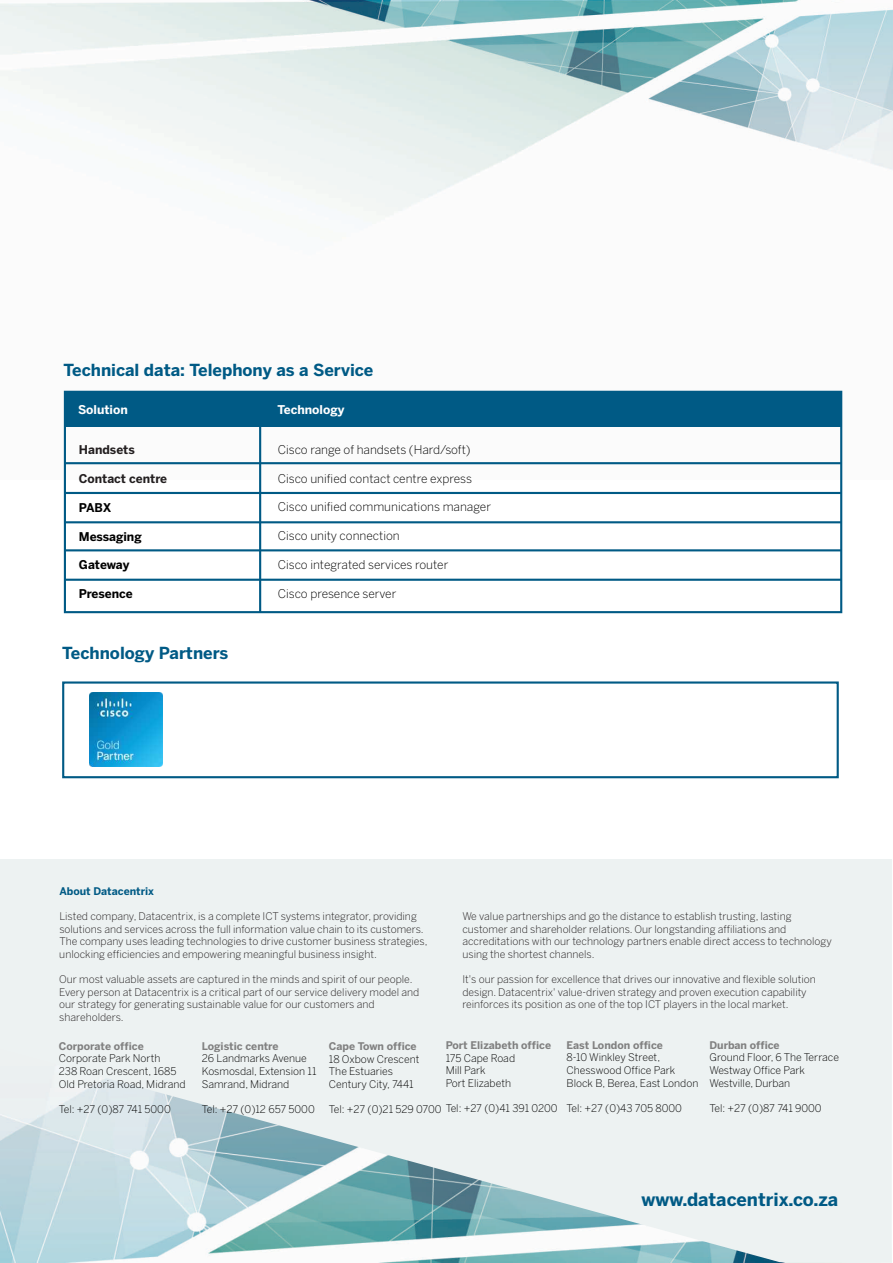
<style>
.page{position:relative;width:893px;height:1263px;background:#fff}
.page>*{position:absolute;margin:0;border:0;box-sizing:border-box;transform-origin:0 0}
.t1{font:700 18px "Benton Sans";color:#005a85}
.t2{font:700 16.5px "Benton Sans";color:#005a85}
.t3{font:300 12px "Benton Sans";color:#000}
.t4{font:700 12px "Benton Sans";color:#000}
.t5{font:700 12px "Benton Sans";color:#231f20}
.t6{font:700 12px "Benton Sans";color:#fff}
.t7{font:300 10.5px/12.6px "Benton Sans";color:#231f20}
.t8{font:300 10.5px/12.6px "Benton Sans";color:#000}
.t9{font:700 10.5px "Benton Sans";color:#808080}
.t10{font:700 10.5px "Benton Sans";color:#005a85}
</style>
<div class="page">
<img style="left:0;top:0;width:893px;height:479px">
<div style="left:64px;top:391px;width:778px;height:222px;border:2px solid #005a85"></div>
<div style="left:65px;top:392px;width:776px;height:35px;background:#005a85"></div>
<hr style="left:259px;top:392px;width:2px;height:220px;background:#005a85">
<svg style="left:0;top:859px;width:892px;height:403px;background:#e0eaec"></svg>
<hr style="left:65px;top:462px;width:776px;height:2px;background:#005a85">
<hr style="left:65px;top:492px;width:776px;height:2px;background:#005a85">
<hr style="left:65px;top:521px;width:776px;height:2px;background:#005a85">
<hr style="left:65px;top:549px;width:776px;height:2px;background:#005a85">
<hr style="left:65px;top:579px;width:776px;height:2px;background:#005a85">
<div style="left:62px;top:681px;width:777px;height:97px;border:2px solid #005a85"></div>
<img style="left:89px;top:692px;width:74px;height:74px">
<h2 class="t2" style="left:64px;top:363px;width:311px">Technical data: Telephony as a Service</h2>
<p class="t6" style="left:78px;top:405px;width:51px">Solution</p>
<p class="t6" style="left:278px;top:405px;width:68px">Technology</p>
<p class="t5" style="left:79px;top:445px;width:57px">Handsets</p>
<p class="t5" style="left:79px;top:474px;width:90px">Contact centre</p>
<p class="t4" style="left:79px;top:502px;width:34px">PABX</p>
<p class="t4" style="left:79px;top:531px;width:64px">Messaging</p>
<p class="t4" style="left:79px;top:560px;width:52px">Gateway</p>
<p class="t4" style="left:79px;top:589px;width:55px">Presence</p>
<h2 class="t2" style="left:62px;top:646px;width:168px">Technology Partners</h2>
<p class="t3" style="left:278px;top:444px;width:194px">Cisco range of handsets (Hard/soft)</p>
<p class="t3" style="left:278px;top:473px;width:196px">Cisco unified contact centre express</p>
<p class="t3" style="left:278px;top:502px;width:215px">Cisco unified communications manager</p>
<p class="t3" style="left:278px;top:531px;width:124px">Cisco unity connection</p>
<p class="t3" style="left:278px;top:559px;width:172px">Cisco integrated services router</p>
<p class="t3" style="left:278px;top:588px;width:120px">Cisco presence server</p>
<p class="t10" style="left:59px;top:887px;width:96px">About Datacentrix</p>
<p class="t7" style="left:59px;top:911px;width:370px">Listed company, Datacentrix, is a complete ICT systems integrator, providing solutions and services across the full information value chain to its customers.<br>The company uses leading technologies to drive customer business strategies, unlocking efficiencies and empowering meaningful business insight.</p>
<p class="t7" style="left:59px;top:974px;width:362px">Our most valuable assets are captured in the minds and spirit of our people.<br>Every person at Datacentrix is a critical part of our service delivery model and our strategy for generating sustainable value for our customers and shareholders.</p>
<p class="t7" style="left:462px;top:911px;width:371px">We value partnerships and go the distance to establish trusting, lasting customer and shareholder relations. Our longstanding affiliations and accreditations with our technology partners enable direct access to technology using the shortest channels.</p>
<p class="t7" style="left:462px;top:974px;width:355px">It's our passion for excellence that drives our innovative and flexible solution design. Datacentrix' value-driven strategy and proven execution capability reinforces its position as one of the top ICT players in the local market.</p>
<p class="t9" style="left:59px;top:1041px;width:86px">Corporate office</p>
<p class="t8" style="left:59px;top:1053px;width:128px">Corporate Park North<br>238 Roan Crescent, 1685<br>Old Pretoria Road, Midrand</p>
<p class="t8" style="left:59px;top:1103px;width:113px">Tel: +27 (0)87 741 5000</p>
<p class="t9" style="left:202px;top:1041px;width:78px">Logistic centre</p>
<p class="t8" style="left:202px;top:1053px;width:116px">26 Landmarks Avenue<br>Kosmosdal, Extension 11<br>Samrand, Midrand</p>
<p class="t8" style="left:202px;top:1103px;width:114px">Tel: +27 (0)12 657 5000</p>
<p class="t9" style="left:446px;top:1041px;width:107px">Port Elizabeth office</p>
<p class="t8" style="left:446px;top:1052px;width:71px">175 Cape Road<br>Mill Park<br>Port Elizabeth</p>
<p class="t9" style="left:329px;top:1042px;width:89px">Cape Town office</p>
<p class="t8" style="left:329px;top:1053px;width:92px">18 Oxbow Crescent<br>The Estuaries<br>Century City, 7441</p>
<p class="t8" style="left:329px;top:1103px;width:230px">Tel: +27 (0)21 529 0700 Tel: +27 (0)41 391 0200</p>
<p class="t9" style="left:567px;top:1040px;width:98px">East London office</p>
<p class="t8" style="left:567px;top:1052px;width:133px">8-10 Winkley Street,<br>Chesswood Office Park<br>Block B, Berea, East London</p>
<p class="t8" style="left:567px;top:1102px;width:117px">Tel: +27 (0)43 705 8000</p>
<p class="t9" style="left:709px;top:1040px;width:72px">Durban office</p>
<p class="t8" style="left:709px;top:1052px;width:131px">Ground Floor, 6 The Terrace<br>Westway Office Park<br>Westville, Durban</p>
<p class="t8" style="left:709px;top:1102px;width:114px">Tel: +27 (0)87 741 9000</p>
<h1 class="t1" style="left:641px;top:1192px;width:198px">www.datacentrix.co.za</h1>
</div>
